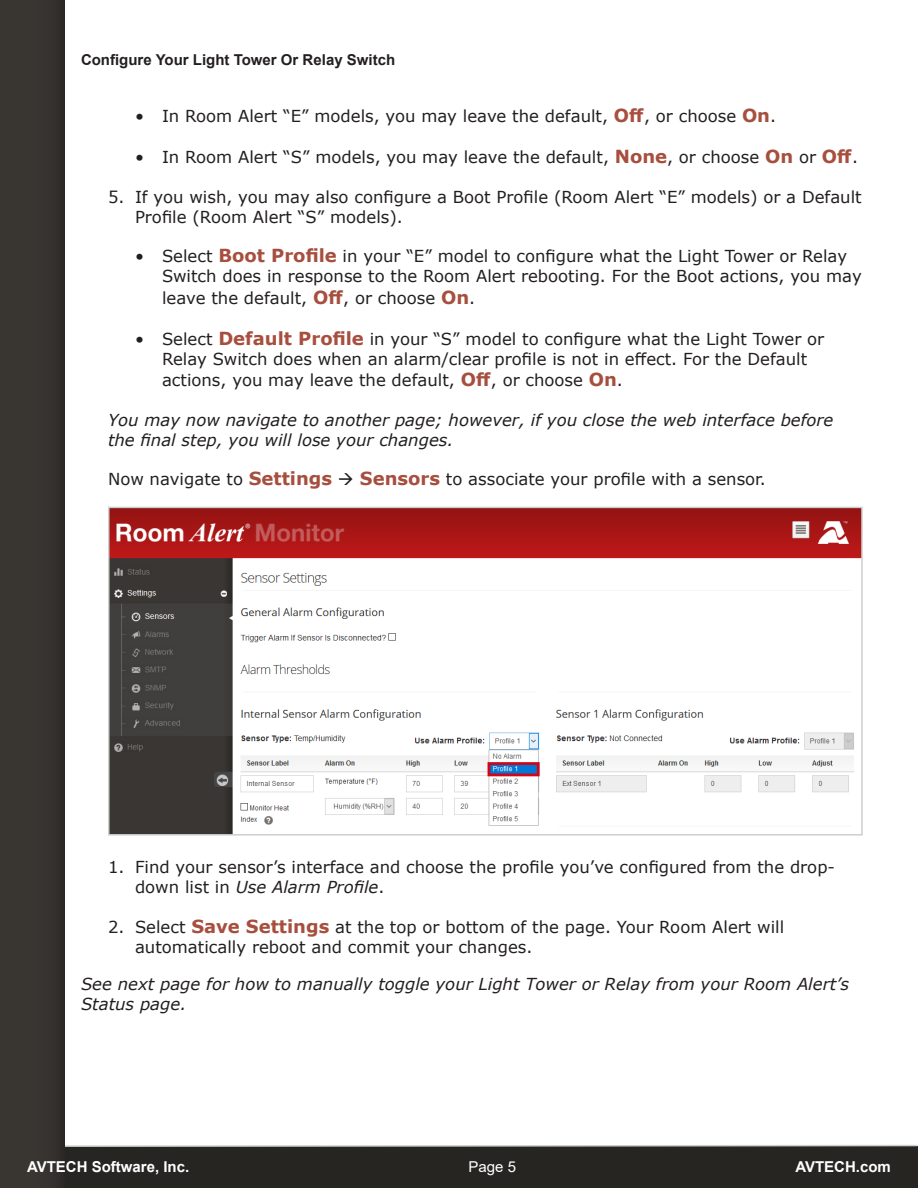
<style>
.page{position:relative;width:918px;height:1188px;background:#fff}
.page>*{position:absolute;margin:0;border:0;box-sizing:border-box;transform-origin:0 0}
.Body_Para_Indent{font:16.5px/19.8px "Verdana";color:#231f20}
.Body_Para_Indent-2{font:italic 16.5px/19.8px "Verdana";color:#231f20}
.t1{font:700 15px "Arial";color:#231f20}
.t2{font:700 15px "Arial";color:#fff}
.t3{font:15px "Arial";color:#fff}
.s1{font-weight:700;font-size:18px;color:#a74f3e}
.s2{font-style:italic}
</style>
<div class="page">
<div style="left:0;top:1146px;width:918px;height:42px;background:#272522"></div>
<svg style="left:65px;top:1144px;width:853px;height:3px"></svg>
<div style="left:0;top:0;width:65px;height:1188px;background:#393632"></div>
<img style="left:111px;top:510px;width:749px;height:323px">
<div style="left:108px;top:507px;width:755px;height:329px;border:2px solid #cdcece"></div>
<p class="t1" style="left:81px;top:49px;width:316px">Configure Your Light Tower Or Relay Switch</p>
<p class="Body_Para_Indent" style="left:135px;top:106px;width:643px">• In Room Alert “E” models, you may leave the default, <span class="s1">Off</span>, or choose <span class="s1">On</span>.</p>
<p class="Body_Para_Indent" style="left:135px;top:147px;width:725px">• In Room Alert “S” models, you may leave the default, <span class="s1">None</span>, or choose <span class="s1">On</span> or <span class="s1">Off</span>.</p>
<p class="Body_Para_Indent" style="left:135px;top:187px;width:728px;text-indent:-27px">5. If you wish, you may also configure a Boot Profile (Room Alert “E” models) or a Default<br>Profile (Room Alert “S” models).</p>
<p class="Body_Para_Indent" style="left:162px;top:246px;width:701px;text-indent:-27px">• Select <span class="s1">Boot Profile</span> in your “E” model to configure what the Light Tower or Relay<br>Switch does in response to the Room Alert rebooting. For the Boot actions, you may</p>
<p class="Body_Para_Indent" style="left:162px;top:287px;width:315px">leave the default, <span class="s1">Off</span>, or choose <span class="s1">On</span>.</p>
<p class="Body_Para_Indent" style="left:162px;top:329px;width:664px;text-indent:-27px">• Select <span class="s1">Default Profile</span> in your “S” model to configure what the Light Tower or<br>Relay Switch does when an alarm/clear profile is not in effect. For the Default</p>
<p class="Body_Para_Indent" style="left:162px;top:370px;width:462px">actions, you may leave the default, <span class="s1">Off</span>, or choose <span class="s1">On</span>.</p>
<p class="Body_Para_Indent-2" style="left:108px;top:410px;width:727px">You may now navigate to another page; however, if you close the web interface before the final step, you will lose your changes.</p>
<p class="Body_Para_Indent" style="left:108px;top:469px;width:659px">Now navigate to <span class="s1">Settings</span> → <span class="s1">Sensors</span> to associate your profile with a sensor.</p>
<p class="Body_Para_Indent" style="left:135px;top:857px;width:702px;text-indent:-27px">1. Find your sensor’s interface and choose the profile you’ve configured from the drop&shy;down list in <span class="s2">Use Alarm Profile</span>.</p>
<p class="Body_Para_Indent" style="left:135px;top:917px;width:651px;text-indent:-27px">2. Select <span class="s1">Save Settings</span> at the top or bottom of the page. Your Room Alert will automatically reboot and commit your changes.</p>
<p class="Body_Para_Indent-2" style="left:81px;top:974px;width:770px">See next page for how to manually toggle your Light Tower or Relay from your Room Alert’s<br>Status page.</p>
<p class="t2" style="left:27px;top:1156px;width:164px">AVTECH Software, Inc.</p>
<p class="t3" style="left:469px;top:1156px;width:49px">Page 5</p>
<p class="t2" style="left:795px;top:1156px;width:97px">AVTECH.com</p>
</div>
